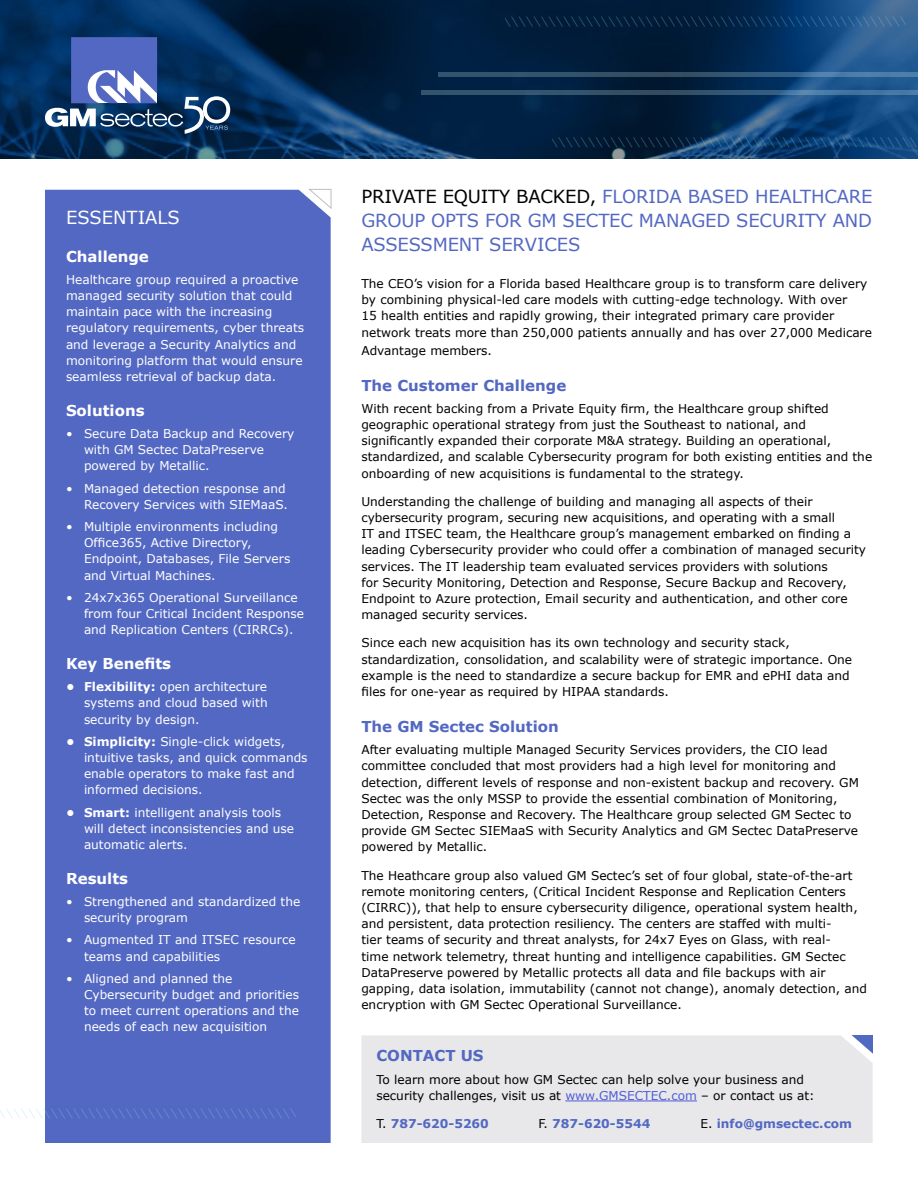
<style>
.page{position:relative;width:918px;height:1188px;background:#fff}
.page>*{position:absolute;margin:0;border:0;box-sizing:border-box;transform-origin:0 0}
.t1{font:18px/24px "Verdana";letter-spacing:-.01em;color:#5368c2;text-align:justify}
.t2{font:18px "Verdana";color:#fff}
.t3{font:700 15px "Verdana";color:#5368c2}
.t4{font:700 15px "Verdana";color:#fff}
.t5{font:12.15px/16.2px "Verdana";color:#000}
.t6{font:12.15px/16.2px "Verdana";color:#fff}
.t7{font:700 12.15px "Verdana";color:#5368c2}
.s1{font-weight:700}
.s2{color:#000}
.s3{color:#4f5cd6}
.s4{font-weight:400;color:#000}
</style>
<div class="page">
<svg style="left:0;top:0;width:918px;height:159px;background:#072c53"></svg>
<svg style="left:45px;top:37px;width:185px;height:97px;background:#3b5b8e"></svg>
<div style="left:45px;top:190px;width:286px;height:953px;background:#5368c2"></div>
<svg style="left:307px;top:189px;width:25px;height:21px"></svg>
<svg style="left:422px;top:90px;width:496px;height:5px;background:#385d7c"></svg>
<svg style="left:438px;top:72px;width:480px;height:5px;background:#395d7c"></svg>
<svg style="left:552px;top:137px;width:366px;height:10px;background:#103a63"></svg>
<svg style="left:505px;top:17px;width:401px;height:10px;background:#0f3559"></svg>
<svg style="left:0;top:1109px;width:296px;height:10px;background:#6e82cc"></svg>
<div style="left:361px;top:1035px;width:512px;height:108px;background:#e8e8eb"></div>
<svg style="left:851px;top:1035px;width:22px;height:19px"></svg>
<hr style="left:565px;top:1101px;width:132px;height:1px;background:#4f5cd6">
<p class="t2" style="left:66px;top:206px;width:115px">ESSENTIALS</p>
<p class="t4" style="left:66px;top:246px;width:84px">Challenge</p>
<p class="t6" style="left:66px;top:271px;width:240px">Healthcare group required a proactive managed security solution that could maintain pace with the increasing regulatory requirements, cyber threats and leverage a Security Analytics and monitoring platform that would ensure seamless retrieval of backup data.</p>
<p class="t4" style="left:66px;top:401px;width:80px">Solutions</p>
<p class="t6" style="left:84px;top:426px;width:212px;text-indent:-18px">• Secure Data Backup and Recovery with GM Sectec DataPreserve powered by Metallic.</p>
<p class="t6" style="left:66px;top:480px;width:223px;text-align:right">• Managed detection response and<br>Recovery Services with SIEMaaS.</p>
<p class="t6" style="left:84px;top:519px;width:208px;text-indent:-18px">• Multiple environments including<br>Office365, Active Directory,<br>Endpoint, Databases, File Servers and Virtual Machines.</p>
<p class="t6" style="left:84px;top:589px;width:222px;text-indent:-18px">• 24x7x365 Operational Surveillance from four Critical Incident Response and Replication Centers (CIRRCs).</p>
<p class="t4" style="left:66px;top:654px;width:107px">Key Benefits</p>
<p class="t6" style="left:84px;top:679px;width:185px;text-align:justify;text-indent:-18px"><span class="s1">• Flexibility:</span> open architecture systems and cloud based with security by design.</p>
<p class="t6" style="left:84px;top:733px;width:225px;text-indent:-18px"><span class="s1">• Simplicity:</span> Single-click widgets, intuitive tasks, and quick commands enable operators to make fast and informed decisions.</p>
<p class="t6" style="left:84px;top:804px;width:212px;text-indent:-18px"><span class="s1">• Smart:</span> intelligent analysis tools will detect inconsistencies and use automatic alerts.</p>
<p class="t4" style="left:66px;top:869px;width:64px">Results</p>
<p class="t6" style="left:84px;top:894px;width:218px;text-indent:-18px">• Strengthened and standardized the security program</p>
<p class="t6" style="left:84px;top:932px;width:213px;text-indent:-18px">• Augmented IT and ITSEC resource teams and capabilities</p>
<p class="t6" style="left:84px;top:970px;width:217px;text-indent:-18px">• Aligned and planned the<br>Cybersecurity budget and priorities to meet current operations and the needs of each new acquisition</p>
<p class="t1" style="left:361px;top:184px;width:513px"><span class="s2">PRIVATE EQUITY BACKED,</span> FLORIDA BASED HEALTHCARE GROUP OPTS FOR GM SECTEC MANAGED SECURITY AND ASSESSMENT SERVICES</p>
<p class="t5" style="left:361px;top:276px;width:512px">The CEO’s vision for a Florida based Healthcare group is to transform care delivery by combining physical-led care models with cutting-edge technology. With over<br>15 health entities and rapidly growing, their integrated primary care provider network treats more than 250,000 patients annually and has over 27,000 Medicare</p>
<p class="t5" style="left:361px;top:342px;width:132px">Advantage members.</p>
<p class="t3" style="left:361px;top:375px;width:206px">The Customer Challenge</p>
<p class="t5" style="left:361px;top:400px;width:512px">With recent backing from a Private Equity firm, the Healthcare group shifted geographic operational strategy from just the Southeast to national, and significantly expanded their corporate M&amp;A strategy. Building an operational, standardized, and scalable Cybersecurity program for both existing entities and the onboarding of new acquisitions is fundamental to the strategy.</p>
<p class="t5" style="left:361px;top:493px;width:506px">Understanding the challenge of building and managing all aspects of their cybersecurity program, securing new acquisitions, and operating with a small<br>IT and ITSEC team, the Healthcare group’s management embarked on finding a leading Cybersecurity provider who could offer a combination of managed security services. The IT leadership team evaluated services providers with solutions<br>for Security Monitoring, Detection and Response, Secure Backup and Recovery, Endpoint to Azure protection, Email security and authentication, and other core managed security services.</p>
<p class="t5" style="left:361px;top:635px;width:492px">Since each new acquisition has its own technology and security stack, standardization, consolidation, and scalability were of strategic importance. One example is the need to standardize a secure backup for EMR and ePHI data and files for one-year as required by HIPAA standards.</p>
<p class="t3" style="left:361px;top:717px;width:199px">The GM Sectec Solution</p>
<p class="t5" style="left:361px;top:742px;width:499px">After evaluating multiple Managed Security Services providers, the CIO lead committee concluded that most providers had a high level for monitoring and detection, different levels of response and non-existent backup and recovery. GM Sectec was the only MSSP to provide the essential combination of Monitoring, Detection, Response and Recovery. The Healthcare group selected GM Sectec to provide GM Sectec SIEMaaS with Security Analytics and GM Sectec DataPreserve powered by Metallic.</p>
<p class="t5" style="left:361px;top:867px;width:507px">The Heathcare group also valued GM Sectec’s set of four global, state-of-the-art remote monitoring centers, (Critical Incident Response and Replication Centers (CIRRC)), that help to ensure cybersecurity diligence, operational system health, and persistent, data protection resiliency. The centers are staffed with multi-<br>tier teams of security and threat analysts, for 24x7 Eyes on Glass, with real-<br>time network telemetry, threat hunting and intelligence capabilities. GM Sectec DataPreserve powered by Metallic protects all data and file backups with air gapping, data isolation, immutability (cannot not change), anomaly detection, and encryption with GM Sectec Operational Surveillance.</p>
<p class="t3" style="left:376px;top:1046px;width:109px">CONTACT US</p>
<p class="t5" style="left:376px;top:1071px;width:440px">To learn more about how GM Sectec can help solve your business and security challenges, visit us at <span class="s3">www.GMSECTEC.com</span> – or contact us at:</p>
<p class="t7" style="left:376px;top:1116px;width:114px"><span class="s4">T.</span> 787-620-5260</p>
<p class="t7" style="left:538px;top:1116px;width:113px"><span class="s4">F.</span> 787-620-5544</p>
<p class="t7" style="left:700px;top:1116px;width:153px"><span class="s4">E.</span> info@gmsectec.com</p>
</div>
